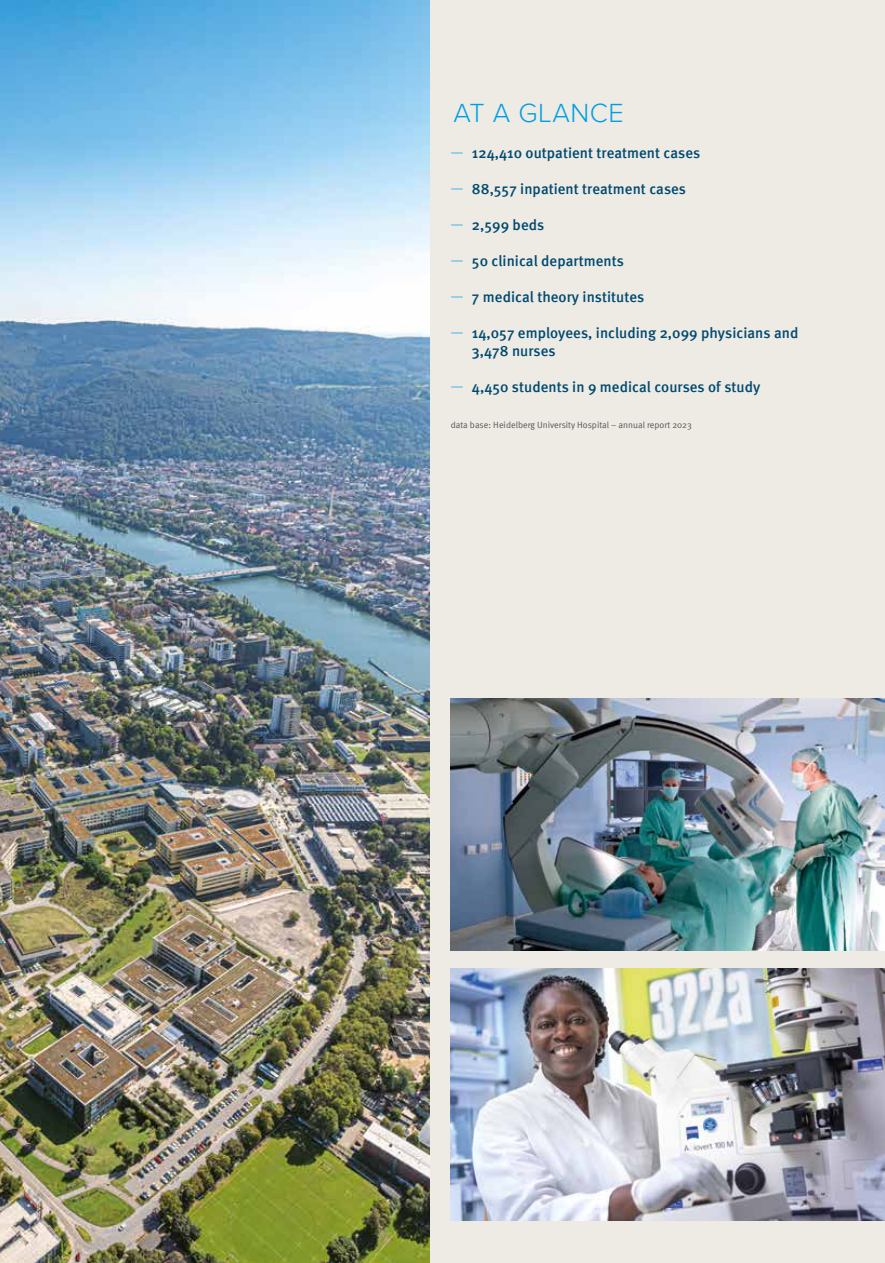
<style>
.page{position:relative;width:885px;height:1263px;background:#fff}
.page>*{position:absolute;margin:0;border:0;box-sizing:border-box;transform-origin:0 0}
.t1{font:300 27px "Proxima Nova";letter-spacing:.02em;color:#009fe3}
.t2{font:500 15px/18px "Meta";letter-spacing:.005em;color:#004a6f}
.t3{font:9px "Meta Normal";letter-spacing:.005em;color:#545455}
.s1{font-family:"Proxima Nova";font-weight:300;color:#009fe3}
</style>
<div class="page">
<img style="left:884px;top:0;width:1px;height:482px">
<div style="left:1px;top:0;width:883px;height:1263px;background:#eeebe5"></div>
<img style="left:451px;top:968px;width:433px;height:252px">
<img style="left:0;top:0;width:429px;height:1263px">
<img style="left:451px;top:698px;width:433px;height:252px">
<h1 class="t1" style="left:453px;top:93px;width:172px">AT A GLANCE</h1>
<p class="t2" style="left:451px;top:144px;width:251px"><span class="s1">—</span> 124,410 outpatient treatment cases</p>
<p class="t2" style="left:451px;top:180px;width:237px"><span class="s1">—</span> 88,557 inpatient treatment cases</p>
<p class="t2" style="left:451px;top:216px;width:95px"><span class="s1">—</span> 2,599 beds</p>
<p class="t2" style="left:451px;top:252px;width:175px"><span class="s1">—</span> 50 clinical departments</p>
<p class="t2" style="left:451px;top:288px;width:195px"><span class="s1">—</span> 7 medical theory institutes</p>
<p class="t2" style="left:472px;top:324px;width:328px;text-indent:-21px"><span class="s1">—</span> 14,057 employees, including 2,099 physicians and<br>3,478 nurses</p>
<p class="t2" style="left:451px;top:378px;width:311px"><span class="s1">—</span> 4,450 students in 9 medical courses of study</p>
<p class="t3" style="left:451px;top:420px;width:242px">data base: Heidelberg University Hospital – annual report 2023</p>
</div>
